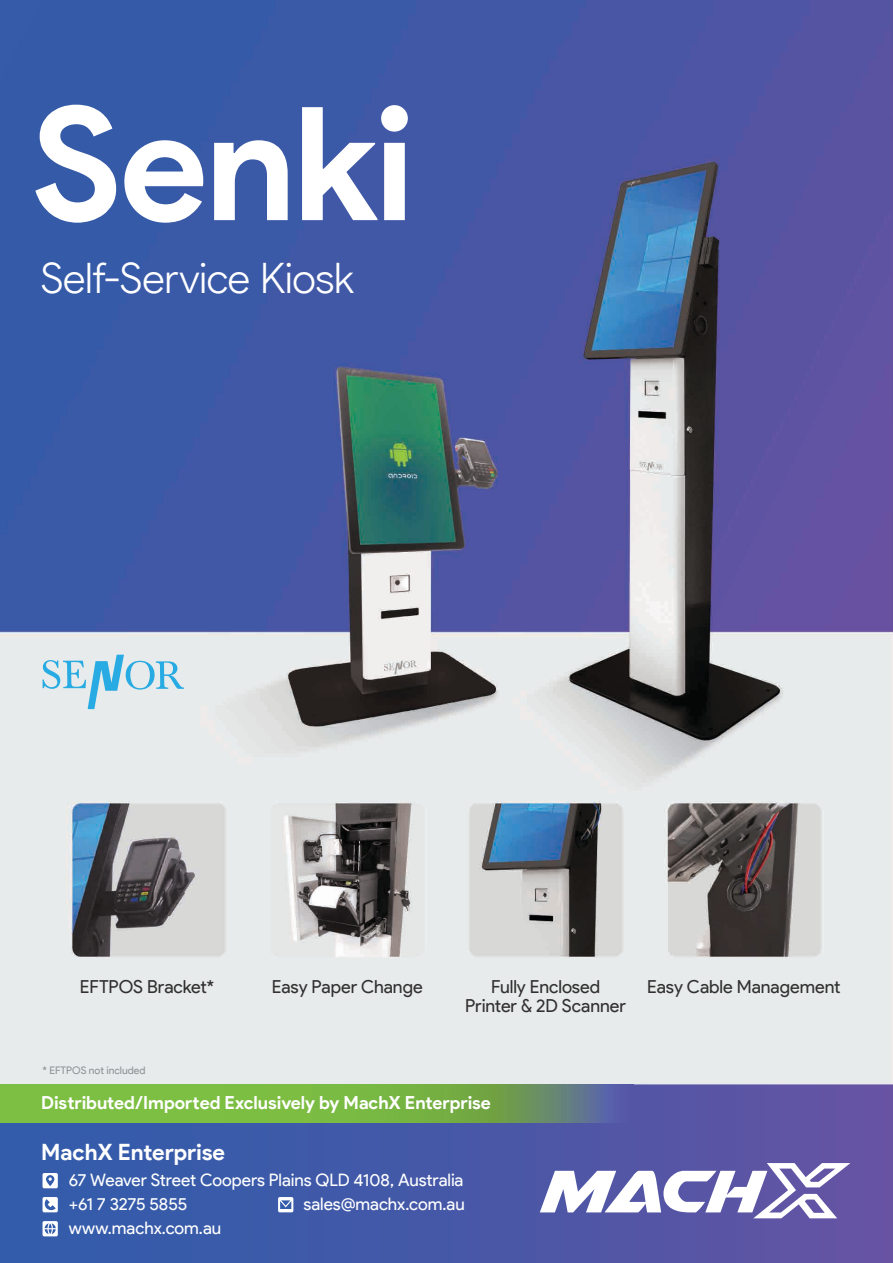
<style>
.page{position:relative;width:893px;height:1263px;background:#fff}
.page>*{position:absolute;margin:0;border:0;box-sizing:border-box;transform-origin:0 0}
.t1{font:700 157.8px "Product Sans";letter-spacing:-.015em;color:#fff}
.t2{font:300 42px "Product Sans";letter-spacing:-.005em;color:#fff}
.t3{font:700 22.5px "Product Sans";letter-spacing:-.005em;color:#fff}
.t4{font:18px "Product Sans";letter-spacing:-.005em;color:#323031}
.t5{font:700 18px "Product Sans";color:#fff}
.t6{font:17.25px/24px "Product Sans";color:#fff}
.t7{font:10.5px "Product Sans";color:#8f9295}
</style>
<div class="page">
<img style="left:0;top:0;width:893px;height:1084px">
<svg style="left:43px;top:655px;width:141px;height:54px;background:#bcdce8"></svg>
<svg style="left:0;top:1084px;width:893px;height:179px;background:#4858a7"></svg>
<img style="left:0;top:1084px;width:633px;height:39px">
<svg style="left:540px;top:1163px;width:310px;height:55px"></svg>
<div style="left:43px;top:1197px;width:15px;height:15px;background:#fff;border-radius:2px"></div>
<div style="left:43px;top:1221px;width:15px;height:15px;background:#fff;border-radius:2px"></div>
<div style="left:278px;top:1197px;width:15px;height:15px;background:#fff;border-radius:2px"></div>
<div style="left:43px;top:1173px;width:15px;height:15px;background:#fff;border-radius:2px"></div>
<svg style="left:46px;top:1175px;width:8px;height:11px"></svg>
<svg style="left:44px;top:1199px;width:12px;height:12px"></svg>
<svg style="left:280px;top:1200px;width:11px;height:9px"></svg>
<svg style="left:45px;top:1223px;width:11px;height:11px"></svg>
<h1 class="t1" style="left:32px;top:68px;width:385px">Senki</h1>
<h2 class="t2" style="left:41px;top:253px;width:314px">Self-Service Kiosk</h2>
<p class="t4" style="left:80px;top:976px;width:136px">EFTPOS Bracket*</p>
<p class="t4" style="left:272px;top:976px;width:152px">Easy Paper Change</p>
<p class="t4" style="left:491px;top:976px;width:111px">Fully Enclosed</p>
<p class="t4" style="left:647px;top:976px;width:195px">Easy Cable Management</p>
<p class="t4" style="left:465px;top:996px;width:162px">Printer &amp; 2D Scanner</p>
<p class="t7" style="left:43px;top:1064px;width:104px">* EFTPOS not included</p>
<p class="t5" style="left:41px;top:1091px;width:451px">Distributed/Imported Exclusively by MachX Enterprise</p>
<h3 class="t3" style="left:41px;top:1138px;width:185px">MachX Enterprise</h3>
<p class="t6" style="left:69px;top:1168px;width:396px">67 Weaver Street Coopers Plains QLD 4108, Australia +61 7 3275 5855</p>
<p class="t6" style="left:303px;top:1192px;width:163px">sales@machx.com.au</p>
<p class="t6" style="left:69px;top:1216px;width:154px">www.machx.com.au</p>
</div>
